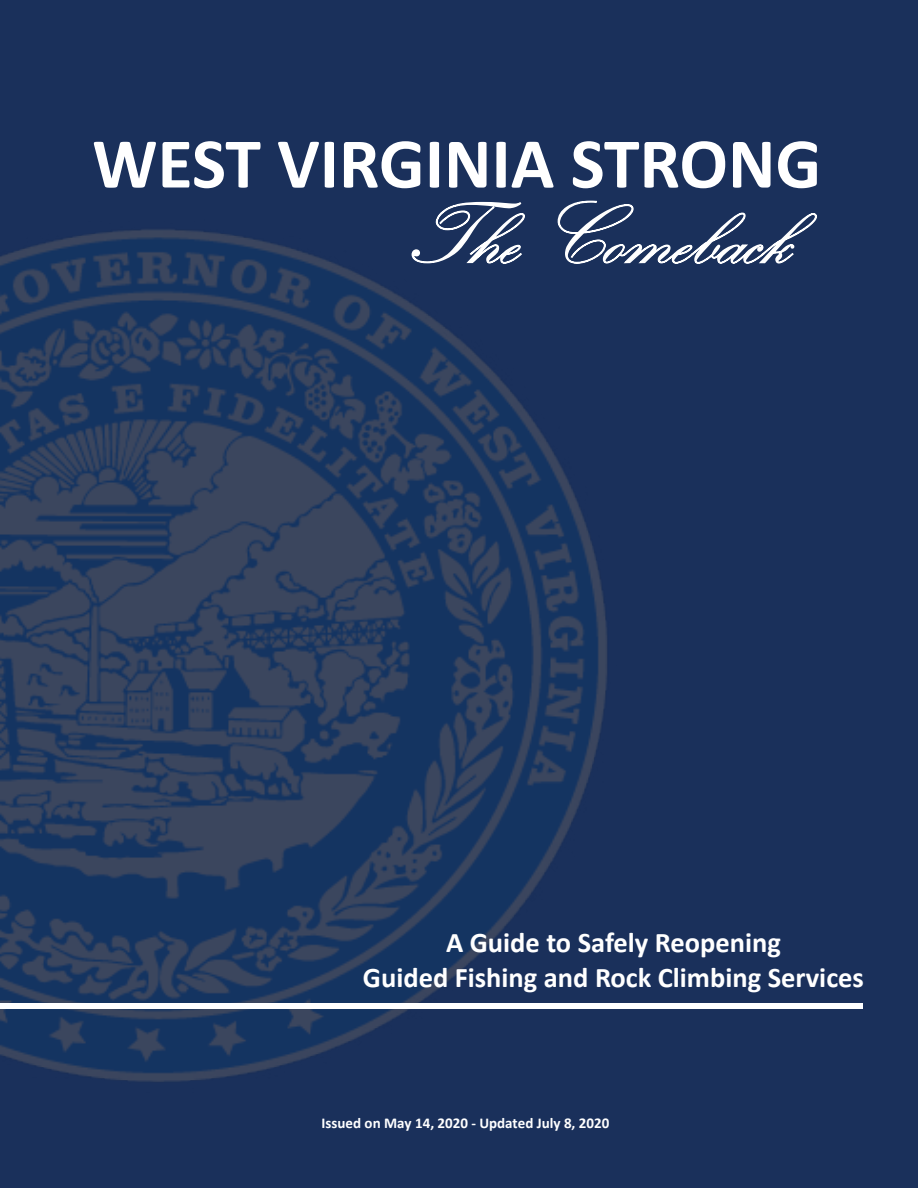
<style>
.page{position:relative;width:918px;height:1188px;background:#1a305b}
.page>*{position:absolute;margin:0;border:0;box-sizing:border-box;transform-origin:0 0}
.t1{font:90px "Kunstler Script";color:#fff}
.t2{font:700 72px "Calibri";color:#fff}
.t3{font:700 28.5px/34.2px "Calibri";color:#fff;text-align:center}
.t4{font:700 15px "Calibri";color:#fff}
</style>
<div class="page">
<svg style="left:722px;top:212px;width:95px;height:52px"></svg>
<img style="left:0;top:200px;width:722px;height:882px">
<div style="left:0;top:1003px;width:863px;height:6px;background:#fff"></div>
<h2 class="t2" style="left:92px;top:113px;width:731px">WEST VIRGINIA STRONG</h2>
<h1 class="t1" style="left:408px;top:188px;width:384px">The Comeback</h1>
<p class="t3" style="left:363px;top:925px;width:502px">A Guide to Safely Reopening<br>Guided Fishing and Rock Climbing Services</p>
<p class="t4" style="left:322px;top:1112px;width:289px">Issued on May 14, 2020 - Updated July 8, 2020</p>
</div>
